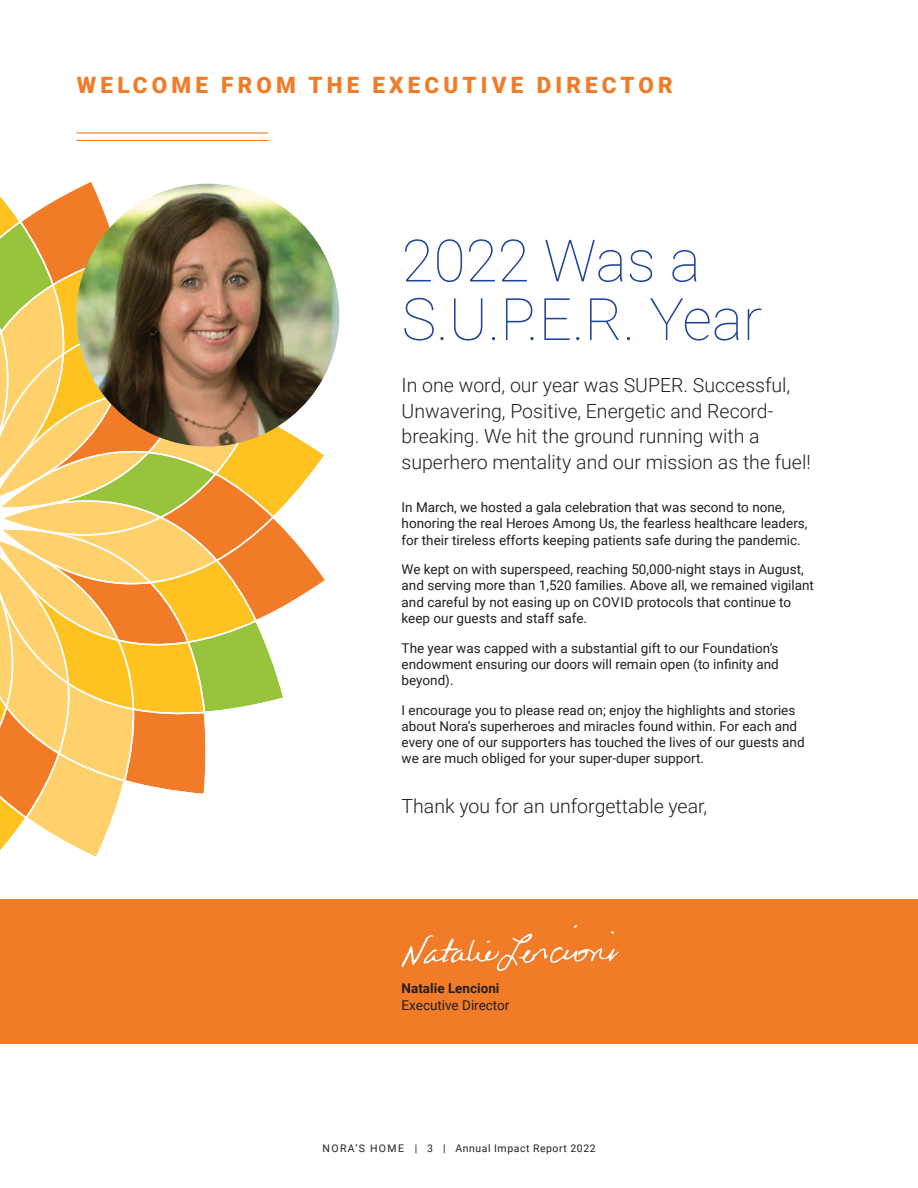
<style>
.page{position:relative;width:918px;height:1188px;background:#fff}
.page>*{position:absolute;margin:0;border:0;box-sizing:border-box;transform-origin:0 0}
.t1{font:100 58.5px/58.5px "Roboto";color:#1e439b}
.t2{font:900 22.5px "Roboto";letter-spacing:.185em;color:#f27b27}
.t3{font:300 19.5px/25.5px "Roboto";color:#231f20}
.t4{font:13.5px/16.2px "Roboto";color:#231f20}
.t5{font:700 13.5px "Roboto";color:#231f20}
.t6{font:10.5px "Roboto";letter-spacing:.05em;color:#231f20}
</style>
<div class="page">
<svg style="left:0;top:182px;width:325px;height:675px"></svg>
<div style="left:0;top:899px;width:918px;height:145px;background:#f27b27"></div>
<svg style="left:401px;top:925px;width:218px;height:46px"></svg>
<hr style="left:76px;top:132px;width:192px;height:2px;background:#f27b27">
<hr style="left:76px;top:140px;width:192px;height:1px;background:#f27b27">
<img style="left:76px;top:184px;width:263px;height:263px;border-radius:131px">
<p class="t2" style="left:77px;top:70px;width:598px">WELCOME FROM THE EXECUTIVE DIRECTOR</p>
<p class="t1" style="left:402px;top:229px;width:362px">2022 Was a<br>S.U.P.E.R. Year</p>
<p class="t3" style="left:402px;top:372px;width:411px">In one word, our year was SUPER. Successful, Unwavering, Positive, Energetic and Record&shy;breaking. We hit the ground running with a superhero mentality and our mission as the fuel!</p>
<p class="t4" style="left:402px;top:499px;width:407px">In March, we hosted a gala celebration that was second to none, honoring the real Heroes Among Us, the fearless healthcare leaders, for their tireless efforts keeping patients safe during the pandemic.</p>
<p class="t4" style="left:402px;top:561px;width:414px">We kept on with superspeed, reaching 50,000-night stays in August, and serving more than 1,520 families. Above all, we remained vigilant and careful by not easing up on COVID protocols that continue to keep our guests and staff safe.</p>
<p class="t4" style="left:402px;top:639px;width:379px;text-align:justify">The year was capped with a substantial gift to our Foundation’s endowment ensuring our doors will remain open (to infinity and beyond).</p>
<p class="t4" style="left:402px;top:701px;width:405px">I encourage you to please read on; enjoy the highlights and stories about Nora’s superheroes and miracles found within. For each and every one of our supporters has touched the lives of our guests and we are much obliged for your super-duper support.</p>
<p class="t3" style="left:402px;top:792px;width:307px">Thank you for an unforgettable year,</p>
<p class="t5" style="left:402px;top:979px;width:99px">Natalie Lencioni</p>
<p class="t4" style="left:402px;top:996px;width:109px">Executive Director</p>
<p class="t6" style="left:323px;top:1141px;width:275px">NORA’S HOME | 3 | Annual Impact Report 2022</p>
</div>
